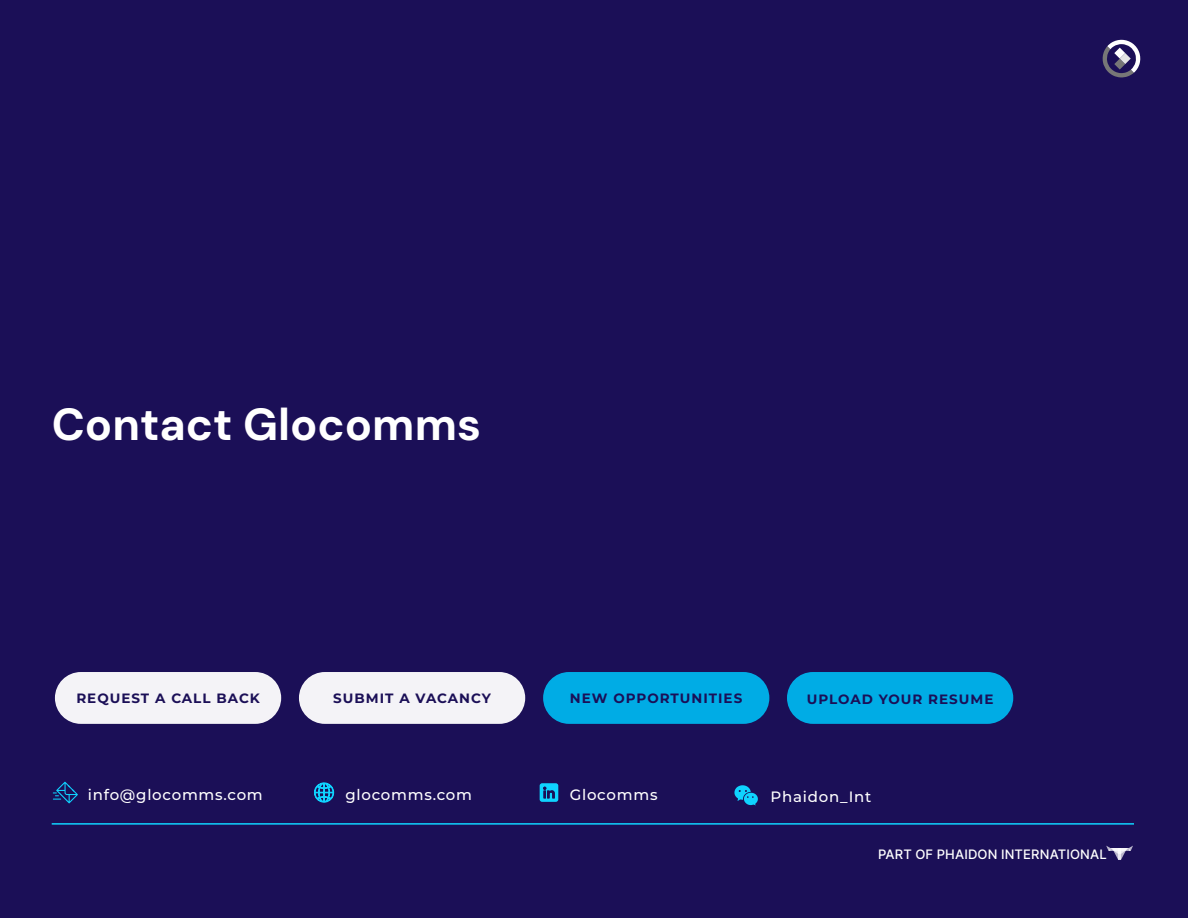
<style>
.page{position:relative;width:1188px;height:918px;background:#1b0f57}
.page>*{position:absolute;margin:0;border:0;box-sizing:border-box;transform-origin:0 0}
.t1{font:700 45px "DM Sans";color:#fff}
.t2{font:500 15px "Montserrat";letter-spacing:.05em;color:#fff}
.t3{font:700 13.5px "Montserrat";letter-spacing:.075em;color:#1b0f57}
.t4{font:500 13.05px "Inter";letter-spacing:.01em;color:#fff}
</style>
<div class="page">
<svg style="left:1102px;top:40px;width:39px;height:38px"></svg>
<div style="left:543px;top:672px;width:226px;height:52px;background:#00ace5;border-radius:26px"></div>
<div style="left:787px;top:672px;width:226px;height:52px;background:#00ace5;border-radius:26px"></div>
<div style="left:299px;top:672px;width:226px;height:52px;background:#f4f3f7;border-radius:26px"></div>
<div style="left:55px;top:672px;width:226px;height:52px;background:#f4f3f7;border-radius:26px"></div>
<svg style="left:314px;top:783px;width:20px;height:20px"></svg>
<svg style="left:53px;top:782px;width:25px;height:22px"></svg>
<svg style="left:540px;top:783px;width:18px;height:19px"></svg>
<svg style="left:734px;top:785px;width:24px;height:20px"></svg>
<hr style="left:52px;top:823px;width:1082px;height:2px;background:#0fd3ff">
<svg style="left:1106px;top:846px;width:27px;height:14px"></svg>
<h1 class="t1" style="left:52px;top:396px;width:431px">Contact Glocomms</h1>
<p class="t3" style="left:76px;top:689px;width:185px">REQUEST A CALL BACK</p>
<p class="t3" style="left:333px;top:689px;width:159px">SUBMIT A VACANCY</p>
<p class="t3" style="left:570px;top:689px;width:174px">NEW OPPORTUNITIES</p>
<p class="t3" style="left:807px;top:689px;width:188px">UPLOAD YOUR RESUME</p>
<p class="t2" style="left:88px;top:784px;width:176px">info@glocomms.com</p>
<p class="t2" style="left:345px;top:784px;width:128px">glocomms.com</p>
<p class="t2" style="left:570px;top:784px;width:89px">Glocomms</p>
<p class="t2" style="left:771px;top:786px;width:102px">Phaidon_Int</p>
<p class="t4" style="left:878px;top:844px;width:230px">PART OF PHAIDON INTERNATIONAL</p>
</div>
